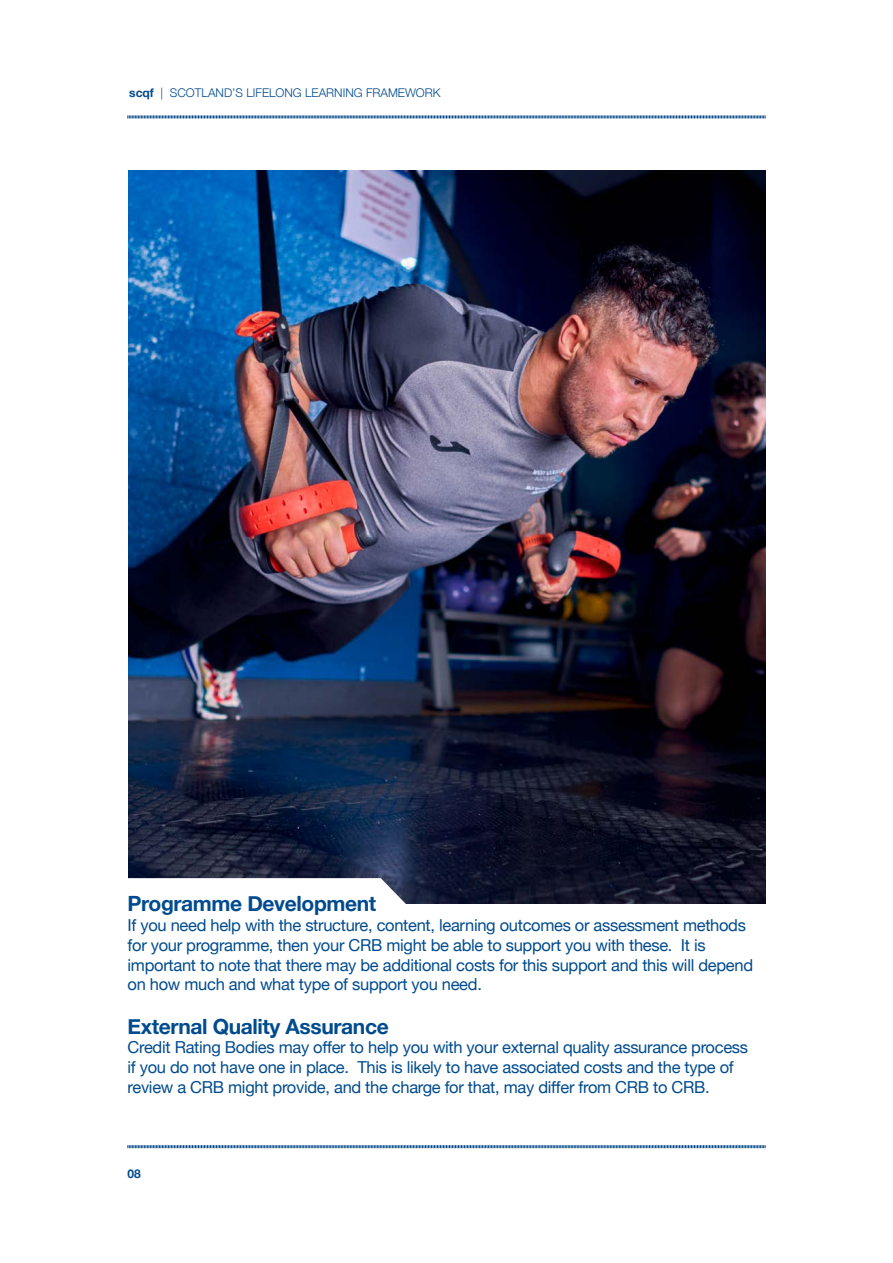
<style>
.page{position:relative;width:893px;height:1263px;background:#fff}
.page>*{position:absolute;margin:0;border:0;box-sizing:border-box;transform-origin:0 0}
.Normal__Web{font:700 21px "Helvetica Neue";letter-spacing:-.02em;color:#004b8e}
.Normal__Web-2{font:16.5px/19.8px "Helvetica Neue";letter-spacing:-.02em;color:#004b8e}
.t1{font:300 12px "Helvetica Neue";color:#004b8e}
.t2{font:700 12px "Helvetica Neue";color:#004b8e}
.s1{font-weight:700}
</style>
<div class="page">
<img style="left:129px;top:170px;width:636px;height:734px">
<svg style="left:128px;top:878px;width:280px;height:26px"></svg>
<svg style="left:127px;top:115px;width:639px;height:4px;background:#7fa1c2"></svg>
<svg style="left:127px;top:1145px;width:639px;height:4px;background:#7fa1c2"></svg>
<p class="t1" style="left:129px;top:83px;width:313px"><span class="s1">scqf</span> | SCOTLAND’S LIFELONG LEARNING FRAMEWORK</p>
<p class="Normal__Web" style="left:128px;top:887px;width:250px">Programme Development</p>
<p class="Normal__Web-2" style="left:128px;top:916px;width:627px">If you need help with the structure, content, learning outcomes or assessment methods for your programme, then your CRB might be able to support you with these. It is important to note that there may be additional costs for this support and this will depend on how much and what type of support you need.</p>
<p class="Normal__Web" style="left:128px;top:1010px;width:263px">External Quality Assurance</p>
<p class="Normal__Web-2" style="left:128px;top:1038px;width:622px">Credit Rating Bodies may offer to help you with your external quality assurance process if you do not have one in place. This is likely to have associated costs and the type of review a CRB might provide, and the charge for that, may differ from CRB to CRB.</p>
<p class="t2" style="left:128px;top:1164px;width:15px">08</p>
</div>
